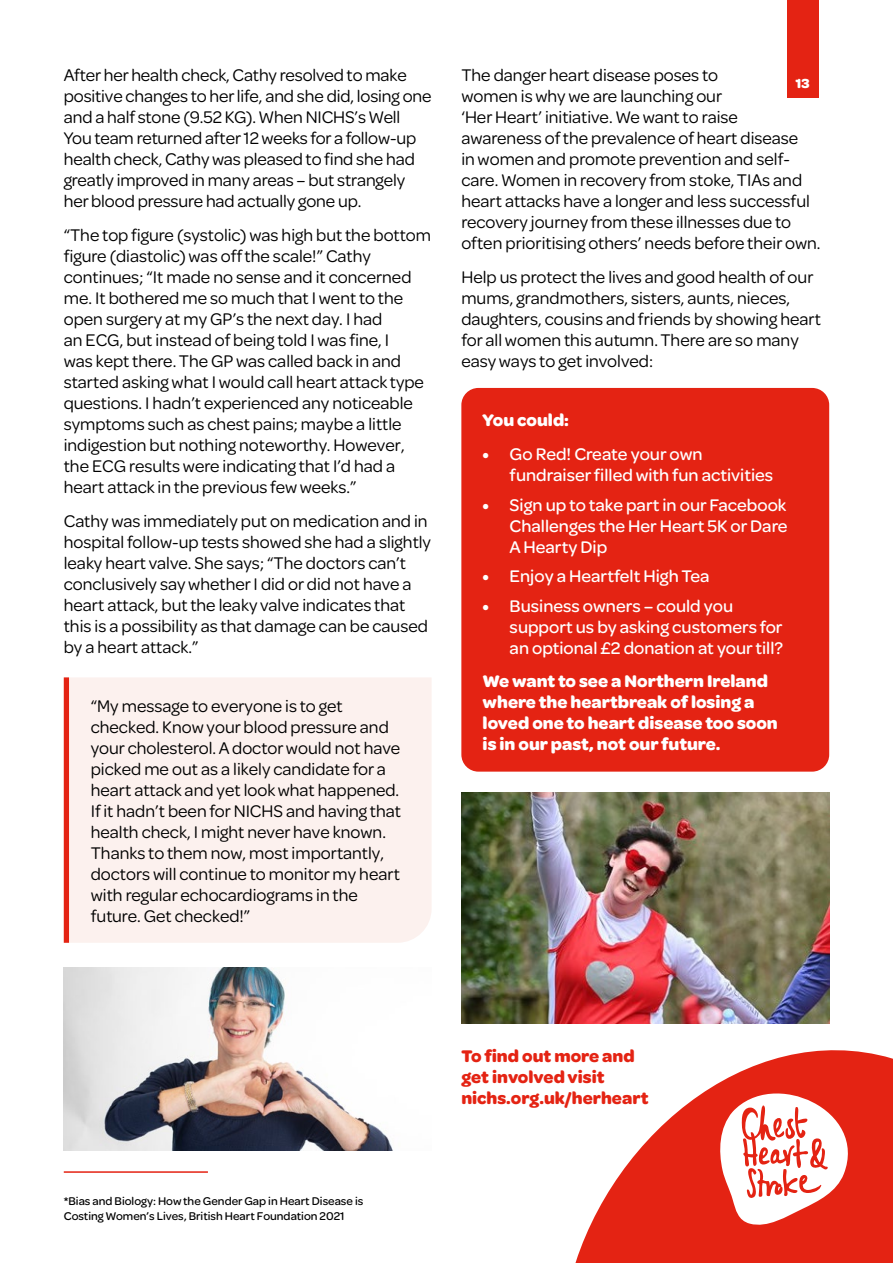
<style>
.page{position:relative;width:893px;height:1263px;background:#fff}
.page>*{position:absolute;margin:0;border:0;box-sizing:border-box;transform-origin:0 0}
.t1{font:18px/21px "Omnes";color:#000}
.t2{font:500 18px/21px "Omnes";color:#fff}
.t3{font:700 18px/21px "Omnes";color:#fff}
.t4{font:700 18px/21px "Omnes";color:#e42313}
.t5{font:700 13.95px "Omnes";color:#fff}
.t6{font:500 12px/15px "Omnes";color:#000}
.s1{font-weight:700}
</style>
<div class="page">
<div style="left:69px;top:677px;width:363px;height:266px;background:#fcf1ee"></div>
<svg style="left:572px;top:1010px;width:321px;height:253px;fill:#e42313"></svg>
<svg style="left:718px;top:1067px;width:150px;height:161px"></svg>
<img style="left:461px;top:793px;width:368px;height:230px">
<div style="left:64px;top:677px;width:5px;height:266px;background:#e42313"></div>
<hr style="left:64px;top:1171px;width:144px;height:2px;background:#e42313">
<div style="left:461px;top:388px;width:368px;height:384px;background:#e42313;border-radius:17px"></div>
<div style="left:787px;top:0;width:32px;height:98px;background:#e42313"></div>
<img style="left:64px;top:967px;width:329px;height:183px">
<p class="t1" style="left:64px;top:63px;width:369px">After her health check, Cathy resolved to make positive changes to her life, and she did, losing one and a half stone (9.52 KG). When NICHS’s Well You team returned after 12 weeks for a follow-up health check, Cathy was pleased to find she had greatly improved in many areas – but strangely her blood pressure had actually gone up.</p>
<p class="t1" style="left:64px;top:223px;width:369px">“The top figure (systolic) was high but the bottom figure (diastolic) was off the scale!” Cathy continues; “It made no sense and it concerned me. It bothered me so much that I went to the open surgery at my GP’s the next day. I had<br>an ECG, but instead of being told I was fine, I<br>was kept there. The GP was called back in and started asking what I would call heart attack type questions. I hadn’t experienced any noticeable symptoms such as chest pains; maybe a little indigestion but nothing noteworthy. However, the ECG results were indicating that I’d had a heart attack in the previous few weeks.”</p>
<p class="t1" style="left:64px;top:509px;width:369px">Cathy was immediately put on medication and in hospital follow-up tests showed she had a slightly leaky heart valve. She says; “The doctors can’t conclusively say whether I did or did not have a heart attack, but the leaky valve indicates that this is a possibility as that damage can be caused by a heart attack.”</p>
<p class="t1" style="left:91px;top:694px;width:312px">“My message to everyone is to get checked. Know your blood pressure and your cholesterol. A doctor would not have picked me out as a likely candidate for a heart attack and yet look what happened.<br>If it hadn’t been for NICHS and having that health check, I might never have known.<br>Thanks to them now, most importantly, doctors will continue to monitor my heart with regular echocardiograms in the future. Get checked!”</p>
<p class="t1" style="left:461px;top:63px;width:361px">The danger heart disease poses to<br>women is why we are launching our<br>‘Her Heart’ initiative. We want to raise awareness of the prevalence of heart disease<br>in women and promote prevention and self&shy;care. Women in recovery from stoke, TIAs and heart attacks have a longer and less successful recovery journey from these illnesses due to often prioritising others’ needs before their own.</p>
<p class="t1" style="left:461px;top:265px;width:361px">Help us protect the lives and good health of our mums, grandmothers, sisters, aunts, nieces, daughters, cousins and friends by showing heart for all women this autumn. There are so many easy ways to get involved:</p>
<p class="t5" style="left:796px;top:74px;width:15px">13</p>
<p class="t3" style="left:483px;top:409px;width:88px">You could:</p>
<p class="t2" style="left:510px;top:442px;width:265px;text-indent:-27px"><span class="s1">•</span> Go Red! Create your own fundraiser filled with fun activities</p>
<p class="t2" style="left:510px;top:493px;width:279px;text-align:justify;text-indent:-27px"><span class="s1">•</span> Sign up to take part in our Facebook Challenges the Her Heart 5K or Dare A Hearty Dip</p>
<p class="t2" style="left:483px;top:564px;width:229px"><span class="s1">•</span> Enjoy a Heartfelt High Tea</p>
<p class="t2" style="left:510px;top:594px;width:275px;text-indent:-27px"><span class="s1">•</span> Business owners – could you support us by asking customers for an optional £2 donation at your till?</p>
<p class="t3" style="left:483px;top:670px;width:297px">We want to see a Northern Ireland where the heartbreak of losing a loved one to heart disease too soon is in our past, not our future.</p>
<p class="t6" style="left:64px;top:1193px;width:301px">*Bias and Biology: How the Gender Gap in Heart Disease is<br>Costing Women’s Lives, British Heart Foundation 2021</p>
<p class="t4" style="left:461px;top:1044px;width:189px">To find out more and get involved visit nichs.org.uk/herheart</p>
</div>
